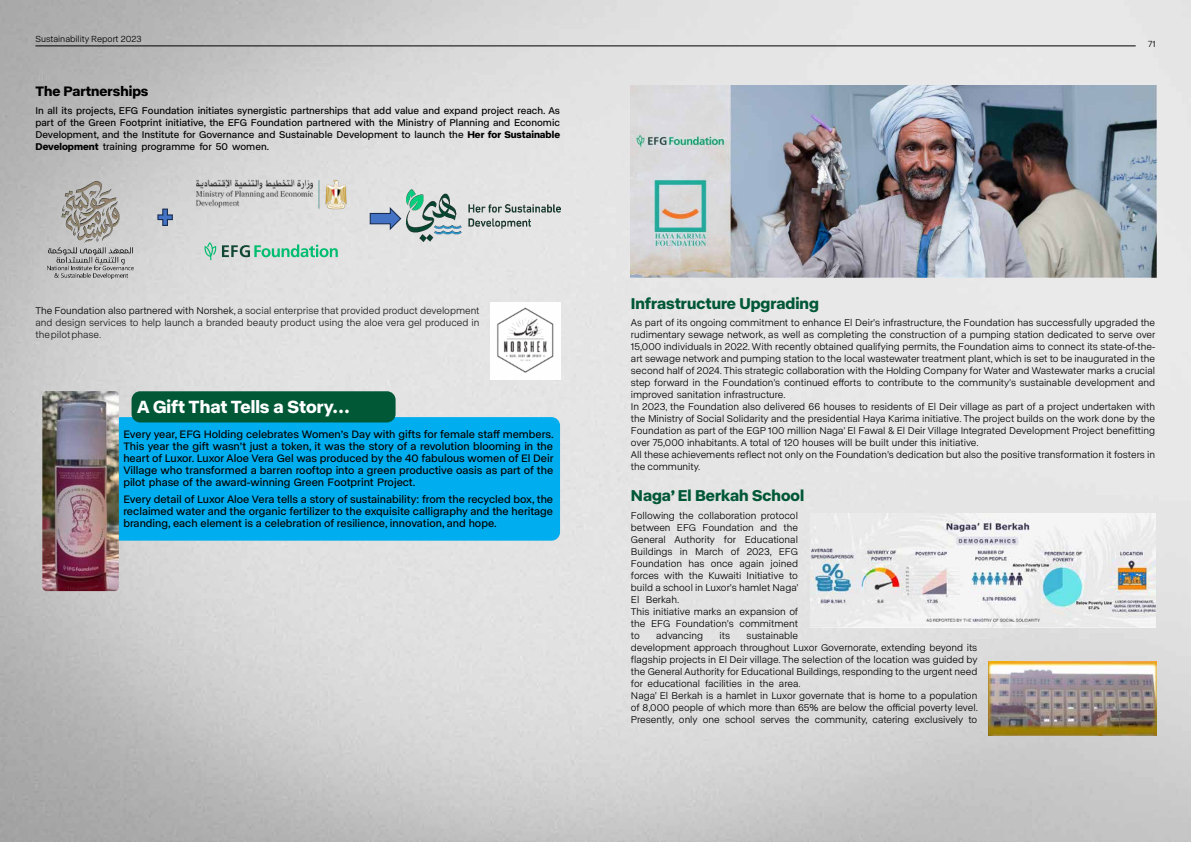
<style>
.page{position:relative;width:1191px;height:842px;background:#fff}
.page>*{position:absolute;margin:0;border:0;box-sizing:border-box;transform-origin:0 0}
.t1{font:700 18px "ABC Normal";color:#fff}
.t2{font:700 16px "ABC Normal";color:#005837}
.t3{font:700 14px "ABC Normal";color:#000}
.t4{font:11px/11.9px "ABC Normal";color:#000;text-align:justify}
.t5{font:10px/12px "ABC Normal";color:#000}
.t6{font:10px/12px "ABC Normal";color:#000;text-align:justify}
.t7{font:10px/12px "ABC Normal";color:#1b1b1b;text-align:justify}
.t8{font:9px "ABC Normal";color:#000}
.s1{font-weight:700}
.s2{color:#000}
</style>
<div class="page">
<img style="left:0;top:0;width:1191px;height:842px">
<hr style="left:35px;top:46px;width:1100px;height:1px;background:#000">
<img style="left:35px;top:173px;width:110px;height:110px">
<svg style="left:157px;top:208px;width:16px;height:19px"></svg>
<svg style="left:222px;top:244px;width:116px;height:13px;background:#8ac5ad"></svg>
<svg style="left:204px;top:242px;width:12px;height:18px"></svg>
<img style="left:194px;top:177px;width:154px;height:33px">
<svg style="left:369px;top:206px;width:33px;height:26px"></svg>
<img style="left:406px;top:190px;width:154px;height:51px">
<div style="left:112px;top:417px;width:448px;height:124px;background:#00aeef;border-radius:9px"></div>
<div style="left:132px;top:391px;width:263px;height:31px;background:#005837;border-radius:9px"></div>
<img style="left:491px;top:303px;width:69px;height:76px">
<img style="left:42px;top:391px;width:77px;height:200px">
<img style="left:631px;top:86px;width:525px;height:191px">
<img style="left:810px;top:513px;width:345px;height:114px">
<img style="left:988px;top:662px;width:168px;height:73px">
<p class="t8" style="left:35px;top:33px;width:108px">Sustainability Report 2023</p>
<h3 class="t3" style="left:35px;top:82px;width:114px">The Partnerships</h3>
<p class="t6" style="left:35px;top:104px;width:526px">In all its projects, EFG Foundation initiates synergistic partnerships that add value and expand project reach. As part of the Green Footprint initiative, the EFG Foundation partnered with the Ministry of Planning and Economic Development, and the Institute for Governance and Sustainable Development to launch the <span class="s1">Her for Sustainable Development</span> training programme for 50 women.</p>
<p class="t7" style="left:35px;top:304px;width:445px"><span class="s2">The Foundation also partnered with Norshek,</span> a social enterprise that provided product development and design services to help launch a branded beauty product using the aloe vera gel produced in the pilot phase.</p>
<h1 class="t1" style="left:137px;top:395px;width:214px">A Gift That Tells a Story…</h1>
<p class="t4" style="left:123px;top:428px;width:432px">Every year, EFG Holding celebrates Women’s Day with gifts for female staff members.<br>This year the gift wasn’t just a token, it was the story of a revolution blooming in the heart of Luxor. Luxor Aloe Vera Gel was produced by the 40 fabulous women of El Deir Village who transformed a barren rooftop into a green productive oasis as part of the pilot phase of the award-winning Green Footprint Project.</p>
<p class="t4" style="left:123px;top:493px;width:431px">Every detail of Luxor Aloe Vera tells a story of sustainability: from the recycled box, the reclaimed water and the organic fertilizer to the exquisite calligraphy and the heritage branding, each element is a celebration of resilience, innovation, and hope.</p>
<p class="t8" style="left:1148px;top:38px;width:9px">71</p>
<h2 class="t2" style="left:631px;top:292px;width:189px">Infrastructure Upgrading</h2>
<p class="t5" style="left:631px;top:316px;width:526px">As part of its ongoing commitment to enhance El Deir’s infrastructure, the Foundation has successfully upgraded the rudimentary sewage network, as well as completing the construction of a pumping station dedicated to serve over 15,000 individuals in 2022. With recently obtained qualifying permits, the Foundation aims to connect its state-of-the&shy;art sewage network and pumping station to the local wastewater treatment plant, which is set to be inaugurated in the second half of 2024. This strategic collaboration with the Holding Company for Water and Wastewater marks a crucial step forward in the Foundation’s continued efforts to contribute to the community’s sustainable development and improved sanitation infrastructure.<br>In 2023, the Foundation also delivered 66 houses to residents of El Deir village as part of a project undertaken with the Ministry of Social Solidarity and the presidential Haya Karima initiative. The project builds on the work done by the Foundation as part of the EGP 100 million Naga’ El Fawal &amp; El Deir Village Integrated Development Project benefitting over 75,000 inhabitants. A total of 120 houses will be built under this initiative.<br>All these achievements reflect not only on the Foundation’s dedication but also the positive transformation it fosters in the community.</p>
<h2 class="t2" style="left:631px;top:485px;width:175px">Naga’ El Berkah School</h2>
<p class="t5" style="left:631px;top:509px;width:169px">Following the collaboration protocol between EFG Foundation and the<br>General Authority for Educational<br>Buildings in March of 2023, EFG<br>Foundation has once again joined forces with the Kuwaiti Initiative to build a school in Luxor’s hamlet Naga’<br>El Berkah.<br>This initiative marks an expansion of the EFG Foundation’s commitment to</p>
<p class="t5" style="left:631px;top:629px;width:348px;text-indent:116px">sustainable<br>development approach throughout Luxor Governorate, extending beyond its flagship projects in El Deir village. The selection of the location was guided by the General Authority for Educational Buildings, responding to the urgent need for educational facilities in the area.<br>Naga’ El Berkah is a hamlet in Luxor governate that is home to a population of 8,000 people of which more than 65% are below the official poverty level.<br>Presently, only one school serves the community, catering exclusively to</p>
<p class="t5" style="left:656px;top:629px;width:48px">advancing</p>
<p class="t5" style="left:719px;top:629px;width:12px">its</p>
</div>
